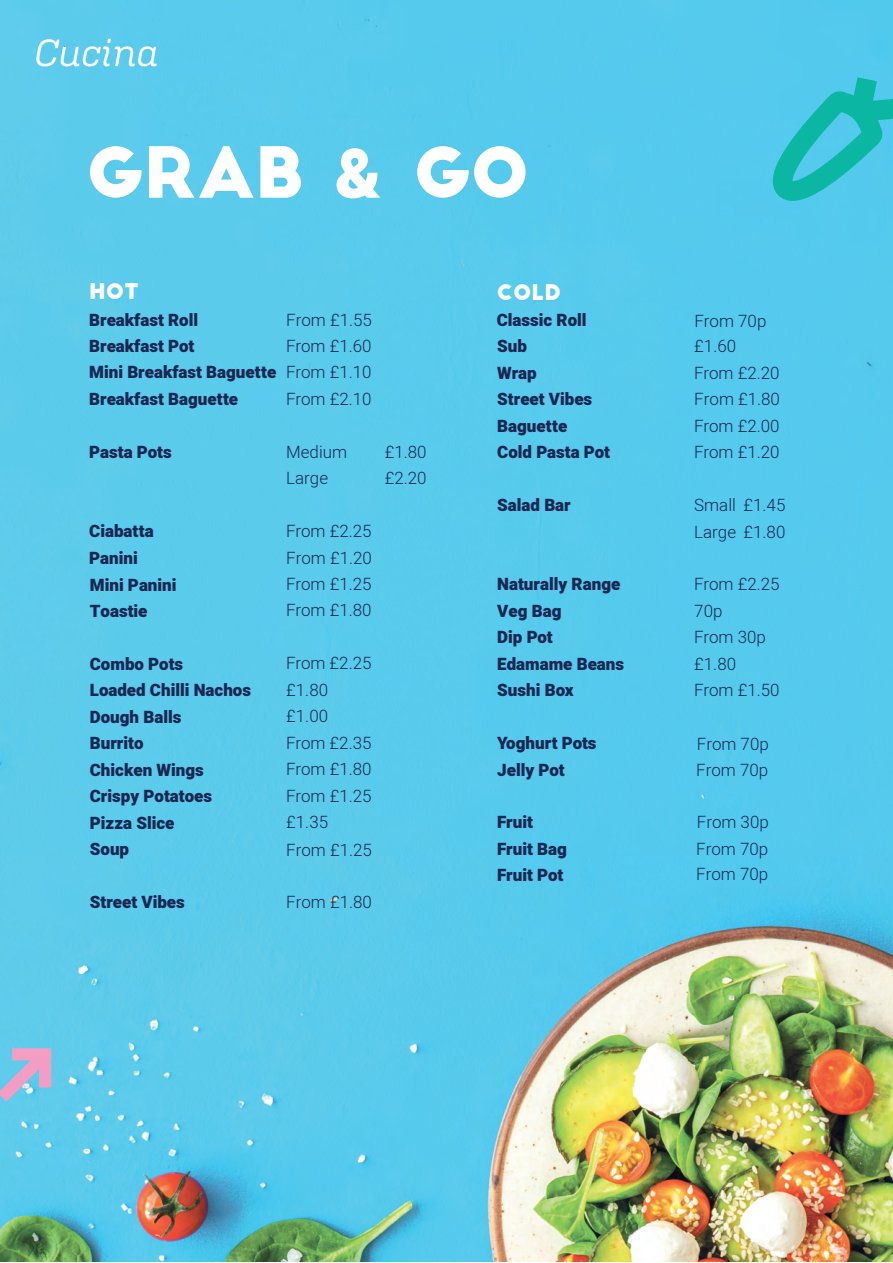
<style>
.page{position:relative;width:893px;height:1263px;background:#fff}
.page>*{position:absolute;margin:0;border:0;box-sizing:border-box;transform-origin:0 0}
.t1{font:68.7px "Big John";color:#fff}
.t2{font:21.15px "Big John";color:#fff}
.t3{font:900 16.95px/26.4px "Heebo";color:#192753}
.t4{font:300 16.95px/26.4px "Heebo";color:#192753}
.s1{font-family:"Heebo";font-weight:900}
.s2{font-weight:300}
</style>
<div class="page">
<img style="left:0;top:0;width:893px;height:1261px">
<svg style="left:0;top:1048px;width:51px;height:53px;background:#adb4d6"></svg>
<svg style="left:763px;top:77px;width:130px;height:124px;background:#38c2d1"></svg>
<img style="left:25px;top:13px;width:144px;height:78px">
<p class="t1" style="left:86px;top:142px;width:446px">GRAB <span class="s1">&amp;</span> GO</p>
<p class="t2" style="left:89px;top:282px;width:51px">HOT</p>
<p class="t3" style="left:89px;top:307px;width:110px">Breakfast Roll</p>
<p class="t4" style="left:286px;top:306px;width:87px">From £1.55</p>
<p class="t3" style="left:89px;top:333px;width:107px">Breakfast Pot</p>
<p class="t3" style="left:89px;top:333px;width:284px;text-align:justify;text-indent:197px"><span class="s2">From £1.60<br></span>Mini Breakfast Baguette <span class="s2">From £1.10<br></span>Breakfast Baguette</p>
<p class="t4" style="left:286px;top:385px;width:87px">From £2.10</p>
<p class="t3" style="left:89px;top:439px;width:84px">Pasta Pots</p>
<p class="t4" style="left:286px;top:438px;width:62px">Medium</p>
<p class="t4" style="left:385px;top:438px;width:43px">£1.80</p>
<p class="t4" style="left:286px;top:465px;width:43px">Large</p>
<p class="t4" style="left:385px;top:465px;width:43px">£2.20</p>
<p class="t3" style="left:89px;top:519px;width:66px">Ciabatta</p>
<p class="t4" style="left:286px;top:518px;width:87px">From £2.25</p>
<p class="t3" style="left:89px;top:545px;width:50px">Panini</p>
<p class="t4" style="left:286px;top:544px;width:87px;text-align:justify">From £1.20<br>From £1.25<br>From £1.80</p>
<p class="t3" style="left:90px;top:572px;width:88px">Mini Panini<br>Toastie</p>
<p class="t3" style="left:90px;top:651px;width:163px">Combo Pots<br>Loaded Chilli Nachos<br>Dough Balls<br>Burrito<br>Chicken Wings<br>Crispy Potatoes<br>Pizza Slice<br>Soup</p>
<p class="t3" style="left:90px;top:889px;width:97px">Street Vibes</p>
<p class="t4" style="left:286px;top:650px;width:87px">From £2.25 £1.80 £1.00<br>From £2.35<br>From £1.80<br>From £1.25 £1.35</p>
<p class="t4" style="left:286px;top:836px;width:87px">From £1.25</p>
<p class="t4" style="left:286px;top:889px;width:87px">From £1.80</p>
<p class="t2" style="left:497px;top:283px;width:66px">COLD</p>
<p class="t3" style="left:497px;top:308px;width:91px">Classic Roll<br>Sub</p>
<p class="t4" style="left:694px;top:308px;width:74px">From 70p</p>
<p class="t4" style="left:694px;top:333px;width:43px">£1.60</p>
<p class="t3" style="left:497px;top:360px;width:41px">Wrap</p>
<p class="t4" style="left:694px;top:359px;width:87px">From £2.20</p>
<p class="t3" style="left:497px;top:387px;width:97px">Street Vibes</p>
<p class="t4" style="left:694px;top:386px;width:87px">From £1.80</p>
<p class="t3" style="left:497px;top:413px;width:71px">Baguette</p>
<p class="t4" style="left:694px;top:412px;width:87px">From £2.00</p>
<p class="t3" style="left:497px;top:440px;width:114px">Cold Pasta Pot</p>
<p class="t4" style="left:694px;top:439px;width:87px">From £1.20</p>
<p class="t3" style="left:497px;top:493px;width:75px">Salad Bar</p>
<p class="t4" style="left:694px;top:492px;width:93px">Small £1.45<br>Large £1.80</p>
<p class="t3" style="left:497px;top:572px;width:125px">Naturally Range</p>
<p class="t4" style="left:694px;top:571px;width:87px">From £2.25</p>
<p class="t3" style="left:497px;top:598px;width:66px">Veg Bag</p>
<p class="t4" style="left:694px;top:597px;width:30px">70p</p>
<p class="t3" style="left:497px;top:625px;width:57px">Dip Pot</p>
<p class="t4" style="left:694px;top:624px;width:73px">From 30p</p>
<p class="t3" style="left:497px;top:651px;width:128px">Edamame Beans</p>
<p class="t4" style="left:694px;top:650px;width:43px">£1.80</p>
<p class="t3" style="left:497px;top:678px;width:78px">Sushi Box</p>
<p class="t4" style="left:694px;top:677px;width:87px">From £1.50</p>
<p class="t3" style="left:497px;top:731px;width:101px">Yoghurt Pots<br>Jelly Pot</p>
<p class="t3" style="left:497px;top:810px;width:71px">Fruit<br>Fruit Bag<br>Fruit Pot</p>
<p class="t4" style="left:697px;top:731px;width:74px">From 70p</p>
<p class="t4" style="left:696px;top:756px;width:74px">From 70p</p>
<p class="t4" style="left:697px;top:809px;width:73px">From 30p</p>
<p class="t4" style="left:696px;top:836px;width:74px;line-height:24.9px">From 70p<br>From 70p</p>
</div>
